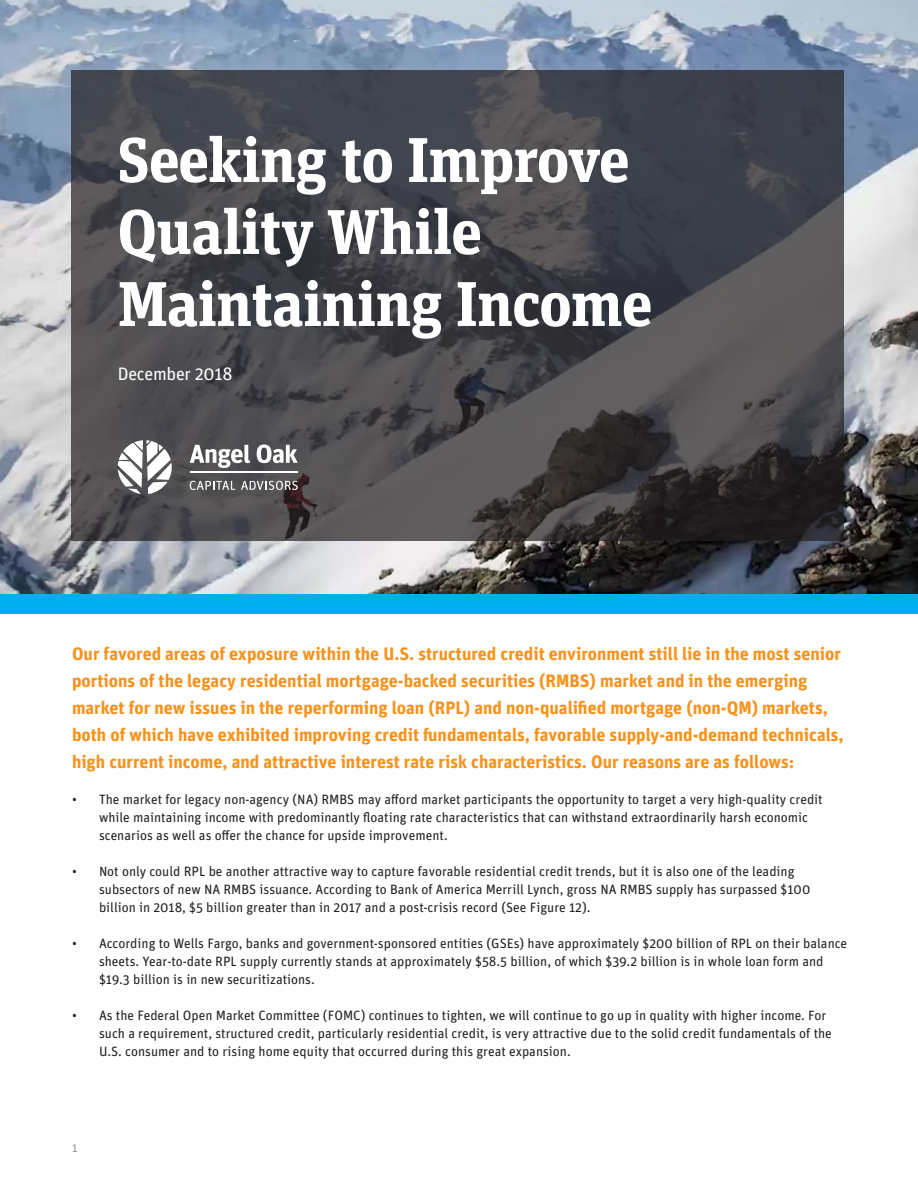
<style>
.page{position:relative;width:918px;height:1188px;background:#fff}
.page>*{position:absolute;margin:0;border:0;box-sizing:border-box;transform-origin:0 0}
.t1{font:700 63px/72px "Unit Slab OT";letter-spacing:-.015em;color:#fff}
.t2{font:700 18px/27px "Unit OT";color:#f7931d}
.t3{font:18px "Unit OT";letter-spacing:-.015em;color:#fff}
.t4{font:13.5px/18px "Unit OT";color:#231f20}
.t5{font:12px "Unit OT";color:#939598}
</style>
<div class="page">
<img style="left:0;top:0;width:918px;height:594px">
<svg style="left:71px;top:70px;width:773px;height:471px;background:#46464b"></svg>
<svg style="left:118px;top:440px;width:54px;height:54px"></svg>
<svg style="left:190px;top:481px;width:45px;height:9px"></svg>
<svg style="left:241px;top:481px;width:57px;height:9px"></svg>
<hr style="left:190px;top:471px;width:108px;height:1px;background:#fff">
<svg style="left:190px;top:445px;width:60px;height:23px"></svg>
<svg style="left:257px;top:445px;width:41px;height:18px"></svg>
<div style="left:0;top:594px;width:918px;height:19px;background:#00aeef"></div>
<p class="t1" style="left:118px;top:123px;width:536px">Seeking to Improve<br>Quality While<br>Maintaining Income</p>
<p class="t3" style="left:118px;top:362px;width:116px">December 2018</p>
<p class="t2" style="left:72px;top:640px;width:773px">Our favored areas of exposure within the U.S. structured credit environment still lie in the most senior portions of the legacy residential mortgage-backed securities (RMBS) market and in the emerging market for new issues in the reperforming loan (RPL) and non-qualified mortgage (non-QM) markets, both of which have exhibited improving credit fundamentals, favorable supply-and-demand technicals, high current income, and attractive interest rate risk characteristics. Our reasons are as follows:</p>
<p class="t4" style="left:99px;top:790px;width:725px;text-indent:-27px">• The market for legacy non-agency (NA) RMBS may afford market participants the opportunity to target a very high-quality credit while maintaining income with predominantly floating rate characteristics that can withstand extraordinarily harsh economic scenarios as well as offer the chance for upside improvement.</p>
<p class="t4" style="left:99px;top:862px;width:713px;text-indent:-27px">• Not only could RPL be another attractive way to capture favorable residential credit trends, but it is also one of the leading subsectors of new NA RMBS issuance. According to Bank of America Merrill Lynch, gross NA RMBS supply has surpassed $100 billion in 2018, $5 billion greater than in 2017 and a post-crisis record (See Figure 12).</p>
<p class="t4" style="left:99px;top:934px;width:750px;text-indent:-27px">• According to Wells Fargo, banks and government-sponsored entities (GSEs) have approximately $200 billion of RPL on their balance sheets. Year-to-date RPL supply currently stands at approximately $58.5 billion, of which $39.2 billion is in whole loan form and $19.3 billion is in new securitizations.</p>
<p class="t4" style="left:99px;top:1006px;width:734px;text-indent:-27px">• As the Federal Open Market Committee (FOMC) continues to tighten, we will continue to go up in quality with higher income. For such a requirement, structured credit, particularly residential credit, is very attractive due to the solid credit fundamentals of the<br>U.S. consumer and to rising home equity that occurred during this great expansion.</p>
<p class="t5" style="left:72px;top:1140px;width:7px">1</p>
</div>
